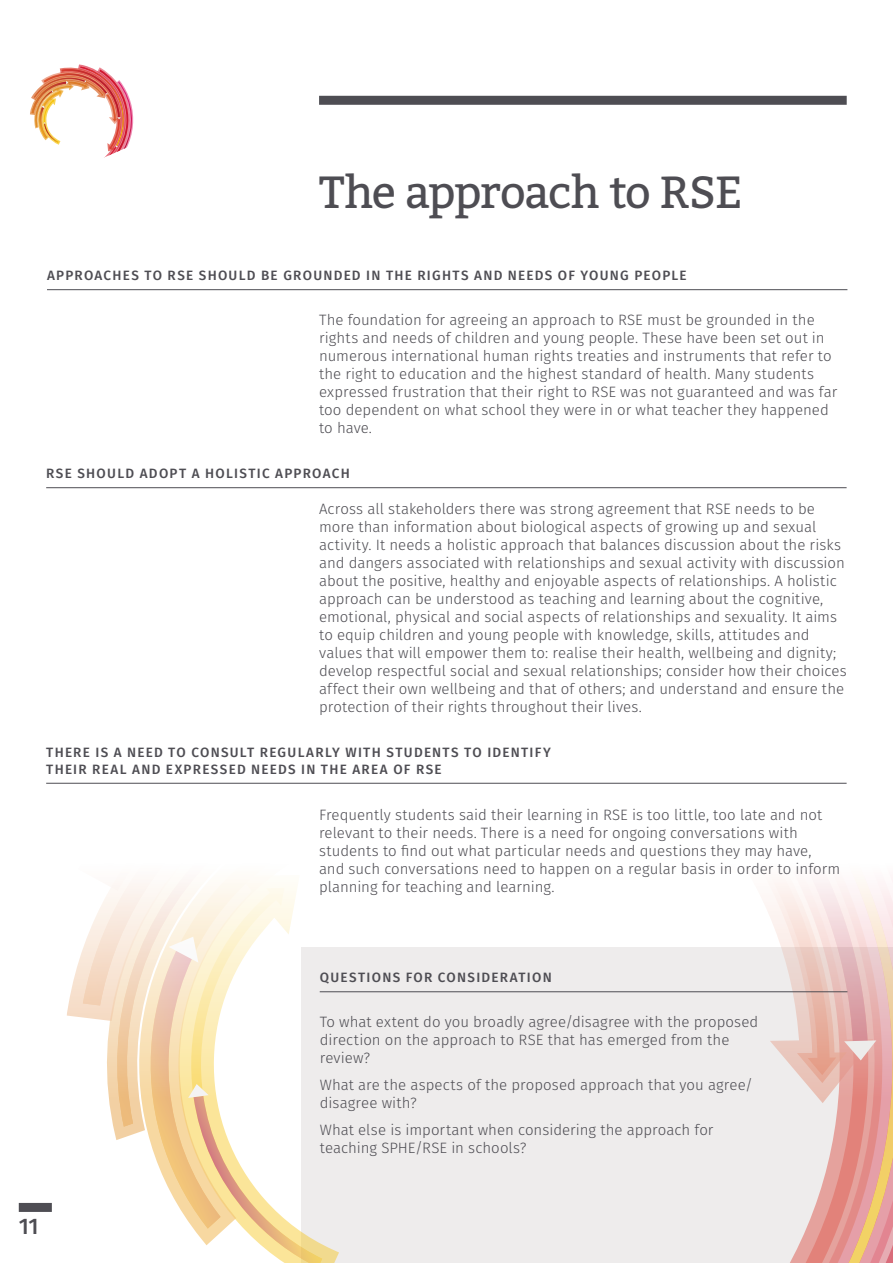
<style>
.page{position:relative;width:893px;height:1263px;background:#fff}
.page>*{position:absolute;margin:0;border:0;box-sizing:border-box;transform-origin:0 0}
.t1{font:45px "Bitter";letter-spacing:-.035em;color:#4e4d53}
.t2{font:500 22.5px "Fira Sans";color:#4e4d53}
.t3{font:300 15px/18px "Fira Sans";color:#4e4d53}
.t4{font:500 13.5px/16.5px "Fira Sans";letter-spacing:.095em;color:#4e4d53}
</style>
<div class="page">
<div style="left:319px;top:96px;width:528px;height:9px;background:#4e4d53"></div>
<div style="left:19px;top:1203px;width:33px;height:9px;background:#4e4d53"></div>
<img style="left:30px;top:64px;width:104px;height:94px">
<svg style="left:67px;top:782px;width:34px;height:238px"></svg>
<svg style="left:140px;top:1127px;width:210px;height:101px;background:#f0eeee"></svg>
<div style="left:380px;top:1045px;width:137px;height:218px;background:#eeecec"></div>
<svg style="left:145px;top:1005px;width:177px;height:258px"></svg>
<svg style="left:101px;top:1005px;width:167px;height:122px"></svg>
<svg style="left:83px;top:782px;width:267px;height:223px"></svg>
<svg style="left:103px;top:782px;width:247px;height:85px"></svg>
<svg style="left:194px;top:782px;width:156px;height:52px"></svg>
<svg style="left:350px;top:782px;width:167px;height:263px"></svg>
<svg style="left:517px;top:782px;width:376px;height:481px"></svg>
<hr style="left:47px;top:289px;width:800px;height:1px;background:#4e4d53">
<hr style="left:320px;top:991px;width:527px;height:1px;background:#4e4d53">
<hr style="left:46px;top:783px;width:801px;height:1px;background:#4e4d53">
<hr style="left:46px;top:487px;width:801px;height:1px;background:#4e4d53">
<h1 class="t1" style="left:319px;top:160px;width:425px">The approach to RSE</h1>
<p class="t4" style="left:47px;top:267px;width:641px">APPROACHES TO RSE SHOULD BE GROUNDED IN THE RIGHTS AND NEEDS OF YOUNG PEOPLE</p>
<p class="t3" style="left:319px;top:311px;width:520px">The foundation for agreeing an approach to RSE must be grounded in the rights and needs of children and young people. These have been set out in numerous international human rights treaties and instruments that refer to the right to education and the highest standard of health. Many students expressed frustration that their right to RSE was not guaranteed and was far too dependent on what school they were in or what teacher they happened to have.</p>
<p class="t4" style="left:46px;top:465px;width:305px">RSE SHOULD ADOPT A HOLISTIC APPROACH</p>
<p class="t3" style="left:319px;top:500px;width:529px">Across all stakeholders there was strong agreement that RSE needs to be more than information about biological aspects of growing up and sexual activity. It needs a holistic approach that balances discussion about the risks and dangers associated with relationships and sexual activity with discussion about the positive, healthy and enjoyable aspects of relationships. A holistic approach can be understood as teaching and learning about the cognitive, emotional, physical and social aspects of relationships and sexuality. It aims to equip children and young people with knowledge, skills, attitudes and values that will empower them to: realise their health, wellbeing and dignity; develop respectful social and sexual relationships; consider how their choices affect their own wellbeing and that of others; and understand and ensure the protection of their rights throughout their lives.</p>
<p class="t4" style="left:46px;top:744px;width:506px">THERE IS A NEED TO CONSULT REGULARLY WITH STUDENTS TO IDENTIFY<br>THEIR REAL AND EXPRESSED NEEDS IN THE AREA OF RSE</p>
<p class="t3" style="left:319px;top:806px;width:523px">Frequently students said their learning in RSE is too little, too late and not relevant to their needs. There is a need for ongoing conversations with students to find out what particular needs and questions they may have, and such conversations need to happen on a regular basis in order to inform planning for teaching and learning.</p>
<h2 class="t2" style="left:19px;top:1208px;width:21px">11</h2>
<p class="t4" style="left:320px;top:969px;width:233px">QUESTIONS FOR CONSIDERATION</p>
<p class="t3" style="left:320px;top:1013px;width:440px">To what extent do you broadly agree/disagree with the proposed direction on the approach to RSE that has emerged from the review?</p>
<p class="t3" style="left:320px;top:1076px;width:435px">What are the aspects of the proposed approach that you agree/ disagree with?</p>
<p class="t3" style="left:320px;top:1121px;width:395px">What else is important when considering the approach for teaching SPHE/RSE in schools?</p>
</div>
